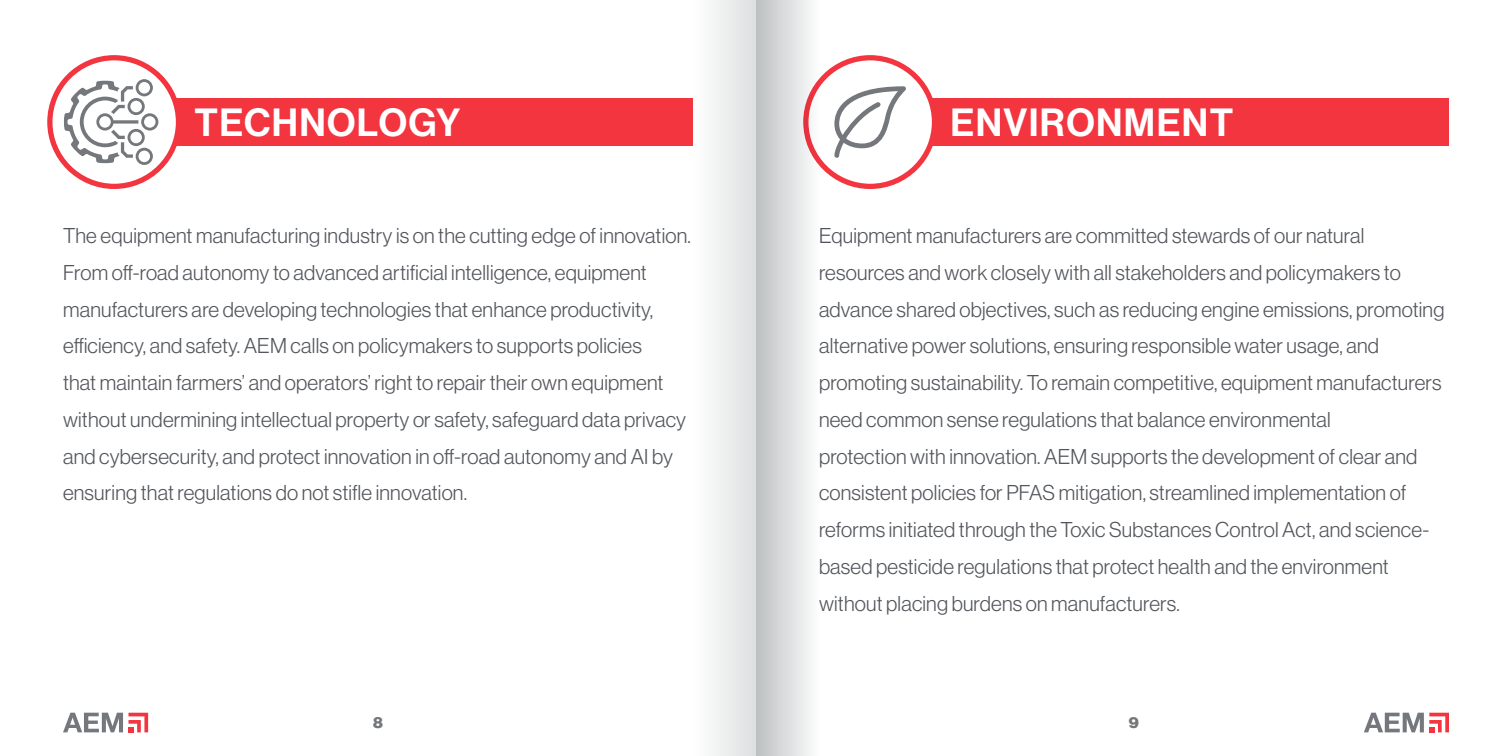
<style>
.page{position:relative;width:1512px;height:756px;background:#fff}
.page>*{position:absolute;margin:0;border:0;box-sizing:border-box;transform-origin:0 0}
.t1{font:38.5px "N Haas Grotesk DS Pro 65 Md";letter-spacing:.035em;color:#fff}
.t2{font:21px/36.8px "N Haas Grotesk DS Pro 45 Lt";letter-spacing:.01em;color:#52555b}
.t3{font:15.75px "N Haas Grotesk DS Pro 95 Blk";color:#74777b}
</style>
<div class="page">
<svg style="left:1364px;top:713px;width:85px;height:19px"></svg>
<svg style="left:63px;top:713px;width:85px;height:19px"></svg>
<div style="left:894px;top:98px;width:555px;height:48px;background:#f33540"></div>
<div style="left:806px;top:58px;width:128px;height:128px;background:#fff;border-radius:50%"></div>
<div style="left:803px;top:55px;width:134px;height:134px;border:5px solid #f33540;border-radius:50%"></div>
<div style="left:138px;top:98px;width:555px;height:48px;background:#f33540"></div>
<svg style="left:50px;top:58px;width:128px;height:128px"></svg>
<div style="left:47px;top:55px;width:134px;height:134px;border:5px solid #f33540;border-radius:50%"></div>
<svg style="left:64px;top:79px;width:94px;height:86px"></svg>
<svg style="left:834px;top:86px;width:72px;height:72px"></svg>
<div style="left:756px;top:0;width:63px;height:756px;background:linear-gradient(to right,#bdc3c4,#fdf7f8)"></div>
<div style="left:693px;top:0;width:63px;height:756px;background:linear-gradient(to right,#feffff,#dde0e0)"></div>
<h1 class="t1" style="left:194px;top:101px;width:267px">TECHNOLOGY</h1>
<p class="t2" style="left:63px;top:218px;width:629px">The equipment manufacturing industry is on the cutting edge of innovation.<br>From off-road autonomy to advanced artificial intelligence, equipment manufacturers are developing technologies that enhance productivity, efficiency, and safety. AEM calls on policymakers to supports policies<br>that maintain farmers’ and operators’ right to repair their own equipment without undermining intellectual property or safety, safeguard data privacy and cybersecurity, and protect innovation in off-road autonomy and AI by ensuring that regulations do not stifle innovation.</p>
<h1 class="t1" style="left:950px;top:101px;width:284px">ENVIRONMENT</h1>
<p class="t2" style="left:819px;top:218px;width:627px">Equipment manufacturers are committed stewards of our natural resources and work closely with all stakeholders and policymakers to advance shared objectives, such as reducing engine emissions, promoting alternative power solutions, ensuring responsible water usage, and promoting sustainability. To remain competitive, equipment manufacturers need common sense regulations that balance environmental<br>protection with innovation. AEM supports the development of clear and consistent policies for PFAS mitigation, streamlined implementation of reforms initiated through the Toxic Substances Control Act, and science&shy;based pesticide regulations that protect health and the environment without placing burdens on manufacturers.</p>
<p class="t3" style="left:373px;top:713px;width:11px">8</p>
<p class="t3" style="left:1129px;top:713px;width:12px">9</p>
</div>
